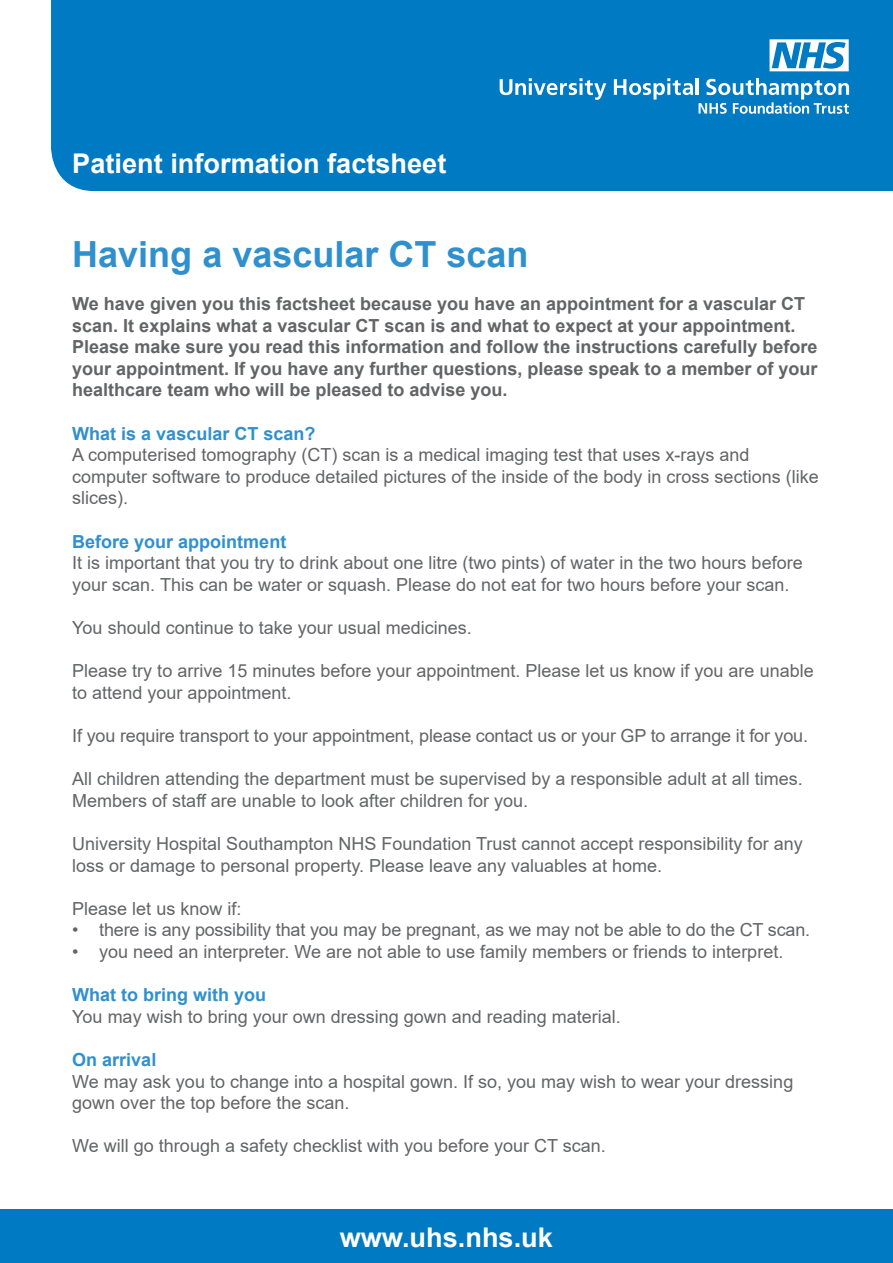
<style>
.page{position:relative;width:893px;height:1263px;background:#fff}
.page>*{position:absolute;margin:0;border:0;box-sizing:border-box;transform-origin:0 0}
.t1{font:700 36px "Arial";color:#3090ce}
.t2{font:700 27.15px "Arial";color:#fff}
.t3{font:18px/21.6px "Arial";color:#636466}
.t4{font:700 18px/21.6px "Arial";color:#636466}
.t5{font:700 18px "Arial";color:#3090ce}
</style>
<div class="page">
<div style="left:51px;top:0;width:842px;height:192px;background:#007ac2"></div>
<div style="left:0;top:1209px;width:893px;height:54px;background:#007ac2"></div>
<svg style="left:500px;top:78px;width:106px;height:22px"></svg>
<svg style="left:614px;top:78px;width:79px;height:22px"></svg>
<hr style="left:696px;top:78px;width:3px;height:17px;background:#fff">
<svg style="left:699px;top:78px;width:150px;height:36px"></svg>
<svg style="left:769px;top:39px;width:80px;height:32px"></svg>
<h2 class="t2" style="left:72px;top:144px;width:376px">Patient information factsheet</h2>
<h1 class="t1" style="left:72px;top:229px;width:458px">Having a vascular CT scan</h1>
<p class="t4" style="left:72px;top:293px;width:747px">We have given you this factsheet because you have an appointment for a vascular CT scan. It explains what a vascular CT scan is and what to expect at your appointment.<br>Please make sure you read this information and follow the instructions carefully before your appointment. If you have any further questions, please speak to a member of your healthcare team who will be pleased to advise you.</p>
<p class="t5" style="left:72px;top:421px;width:245px">What is a vascular CT scan?</p>
<p class="t3" style="left:72px;top:444px;width:748px">A computerised tomography (CT) scan is a medical imaging test that uses x-rays and computer software to produce detailed pictures of the inside of the body in cross sections (like slices).</p>
<p class="t5" style="left:72px;top:529px;width:216px">Before your appointment</p>
<p class="t3" style="left:72px;top:552px;width:732px">It is important that you try to drink about one litre (two pints) of water in the two hours before your scan. This can be water or squash. Please do not eat for two hours before your scan.</p>
<p class="t3" style="left:72px;top:617px;width:401px">You should continue to take your usual medicines.</p>
<p class="t3" style="left:72px;top:660px;width:743px">Please try to arrive 15 minutes before your appointment. Please let us know if you are unable to attend your appointment.</p>
<p class="t3" style="left:72px;top:725px;width:737px">If you require transport to your appointment, please contact us or your GP to arrange it for you.</p>
<p class="t3" style="left:72px;top:768px;width:732px">All children attending the department must be supervised by a responsible adult at all times.<br>Members of staff are unable to look after children for you.</p>
<p class="t3" style="left:72px;top:833px;width:732px">University Hospital Southampton NHS Foundation Trust cannot accept responsibility for any loss or damage to personal property. Please leave any valuables at home.</p>
<p class="t3" style="left:72px;top:898px;width:171px">Please let us know if:</p>
<p class="t3" style="left:72px;top:919px;width:739px">• there is any possibility that you may be pregnant, as we may not be able to do the CT scan.</p>
<p class="t3" style="left:72px;top:941px;width:712px">• you need an interpreter. We are not able to use family members or friends to interpret.</p>
<p class="t5" style="left:72px;top:982px;width:196px">What to bring with you</p>
<p class="t3" style="left:72px;top:1006px;width:550px">You may wish to bring your own dressing gown and reading material.</p>
<p class="t5" style="left:72px;top:1047px;width:86px">On arrival</p>
<p class="t3" style="left:72px;top:1070px;width:722px">We may ask you to change into a hospital gown. If so, you may wish to wear your dressing gown over the top before the scan.</p>
<p class="t3" style="left:72px;top:1135px;width:535px">We will go through a safety checklist with you before your CT scan.</p>
<h2 class="t2" style="left:340px;top:1218px;width:215px">www.uhs.nhs.uk</h2>
</div>
